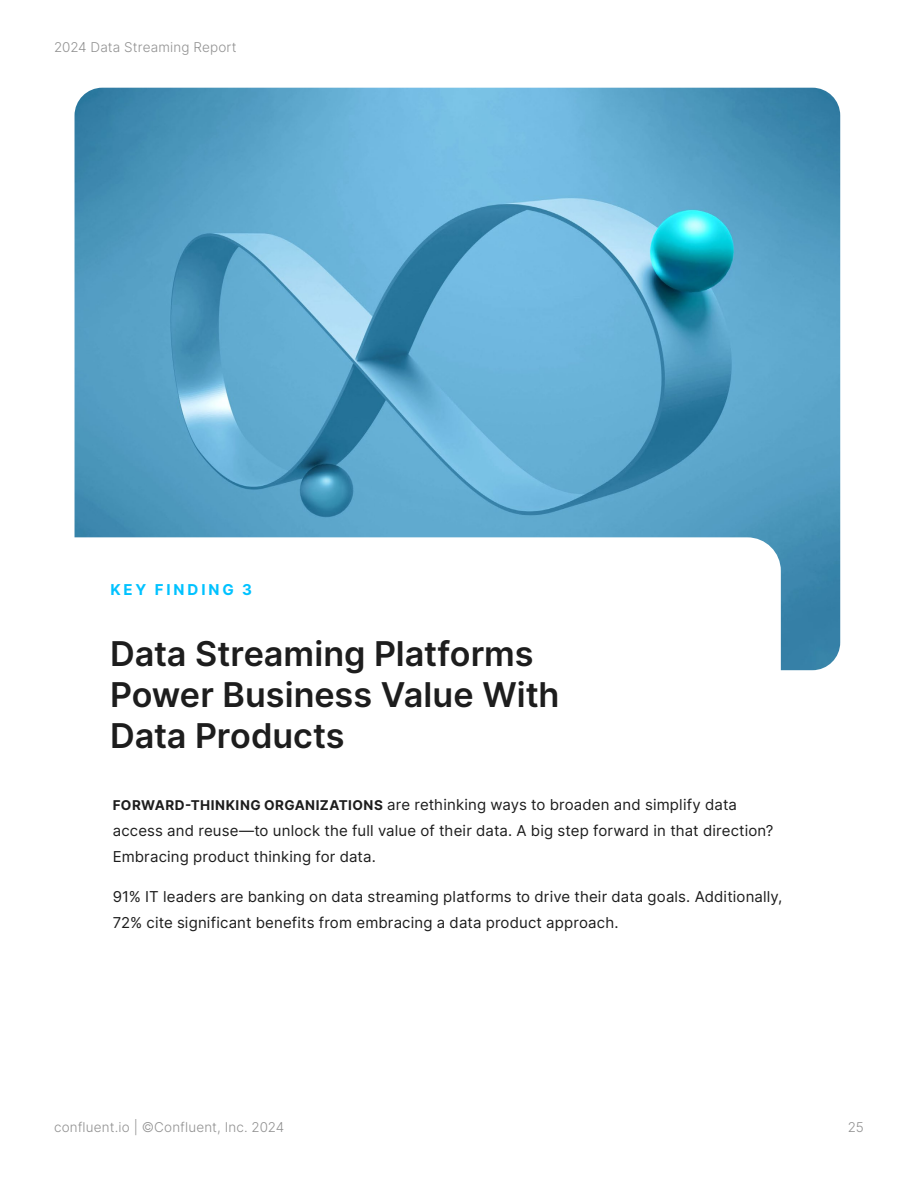
<style>
.page{position:relative;width:918px;height:1188px;background:#fff}
.page>*{position:absolute;margin:0;border:0;box-sizing:border-box;transform-origin:0 0}
.t1{font:600 34.2px/41.1px "Inter";color:#1d1d1d}
.t2{font:15px/26.2px "Inter";letter-spacing:.01em;color:#1d1d1d}
.t3{font:700 15px "Inter";letter-spacing:.19em;color:#00c2ff}
.t4{font:300 13.5px "Inter";letter-spacing:.01em;color:#919191}
.s1{font-weight:700;font-size:13.5px}
</style>
<div class="page">
<img style="left:75px;top:88px;width:765px;height:582px">
<div style="left:0;top:537px;width:781px;height:305px;background:#fff;border-radius:33px"></div>
<p class="t4" style="left:54px;top:37px;width:184px">2024 Data Streaming Report</p>
<p class="t3" style="left:110px;top:579px;width:143px">KEY FINDING 3</p>
<h1 class="t1" style="left:110px;top:632px;width:451px">Data Streaming Platforms<br>Power Business Value With<br>Data Products</h1>
<p class="t2" style="left:113px;top:791px;width:662px"><span class="s1">FORWARD-THINKING ORGANIZATIONS</span> are rethinking ways to broaden and simplify data access and reuse—to unlock the full value of their data. A big step forward in that direction?<br>Embracing product thinking for data.</p>
<p class="t2" style="left:113px;top:883px;width:671px">91% IT leaders are banking on data streaming platforms to drive their data goals. Additionally,<br>72% cite significant benefits from embracing a data product approach.</p>
<p class="t4" style="left:54px;top:1117px;width:232px">confluent.io | ©Confluent, Inc. 2024</p>
<p class="t4" style="left:848px;top:1117px;width:18px">25</p>
</div>
